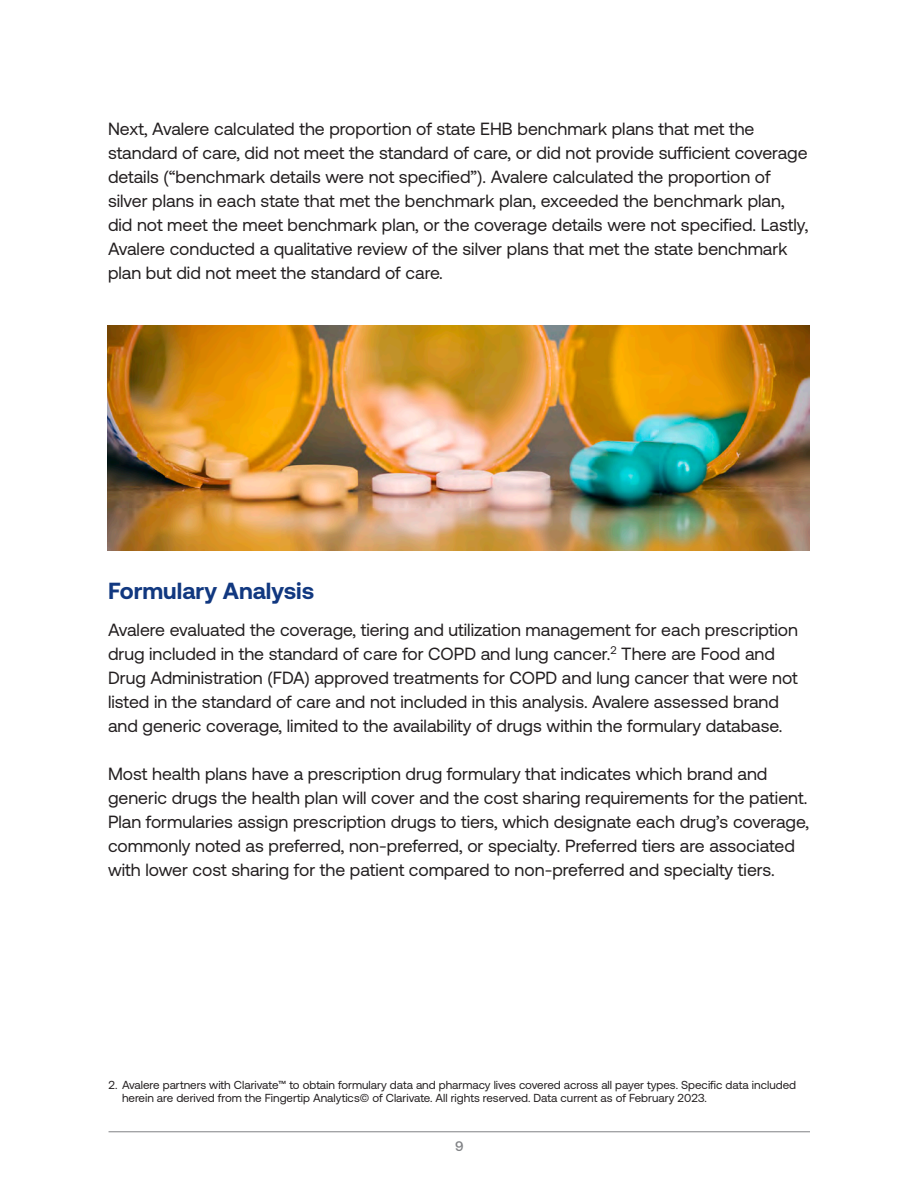
<style>
.page{position:relative;width:918px;height:1188px;background:#fff}
.page>*{position:absolute;margin:0;border:0;box-sizing:border-box;transform-origin:0 0}
._923_subhead_16_pt{font:700 23.25px "Aeonik";color:#113880}
.t1{font:17.7px/24px "Aeonik";color:#231f20}
.t2{font:500 13.8px "Aeonik";color:#808285}
.References_0923{font:11.7px/13.5px "Aeonik";color:#231f20}
</style>
<div class="page">
<hr style="left:109px;top:1131px;width:701px;height:1px;background:#808285">
<img style="left:108px;top:326px;width:702px;height:225px">
<p class="t1" style="left:108px;top:117px;width:702px">Next, Avalere calculated the proportion of state EHB benchmark plans that met the standard of care, did not meet the standard of care, or did not provide sufficient coverage details (“benchmark details were not specified”). Avalere calculated the proportion of silver plans in each state that met the benchmark plan, exceeded the benchmark plan, did not meet the meet benchmark plan, or the coverage details were not specified. Lastly, Avalere conducted a qualitative review of the silver plans that met the state benchmark plan but did not meet the standard of care.</p>
<p class="_923_subhead_16_pt" style="left:108px;top:577px;width:208px">Formulary Analysis</p>
<p class="t1" style="left:108px;top:618px;width:692px">Avalere evaluated the coverage, tiering and utilization management for each prescription drug included in the standard of care for COPD and lung cancer.<sup>2</sup> There are Food and Drug Administration (FDA) approved treatments for COPD and lung cancer that were not listed in the standard of care and not included in this analysis. Avalere assessed brand and generic coverage, limited to the availability of drugs within the formulary database.</p>
<p class="t1" style="left:108px;top:762px;width:702px">Most health plans have a prescription drug formulary that indicates which brand and generic drugs the health plan will cover and the cost sharing requirements for the patient.<br>Plan formularies assign prescription drugs to tiers, which designate each drug’s coverage, commonly noted as preferred, non-preferred, or specialty. Preferred tiers are associated with lower cost sharing for the patient compared to non-preferred and specialty tiers.</p>
<p class="References_0923" style="left:122px;top:1078px;width:676px;text-indent:-14px">2. Avalere partners with Clarivate™ to obtain formulary data and pharmacy lives covered across all payer types. Specific data included herein are derived from the Fingertip Analytics© of Clarivate. All rights reserved. Data current as of February 2023.</p>
<p class="t2" style="left:455px;top:1139px;width:10px">9</p>
</div>
